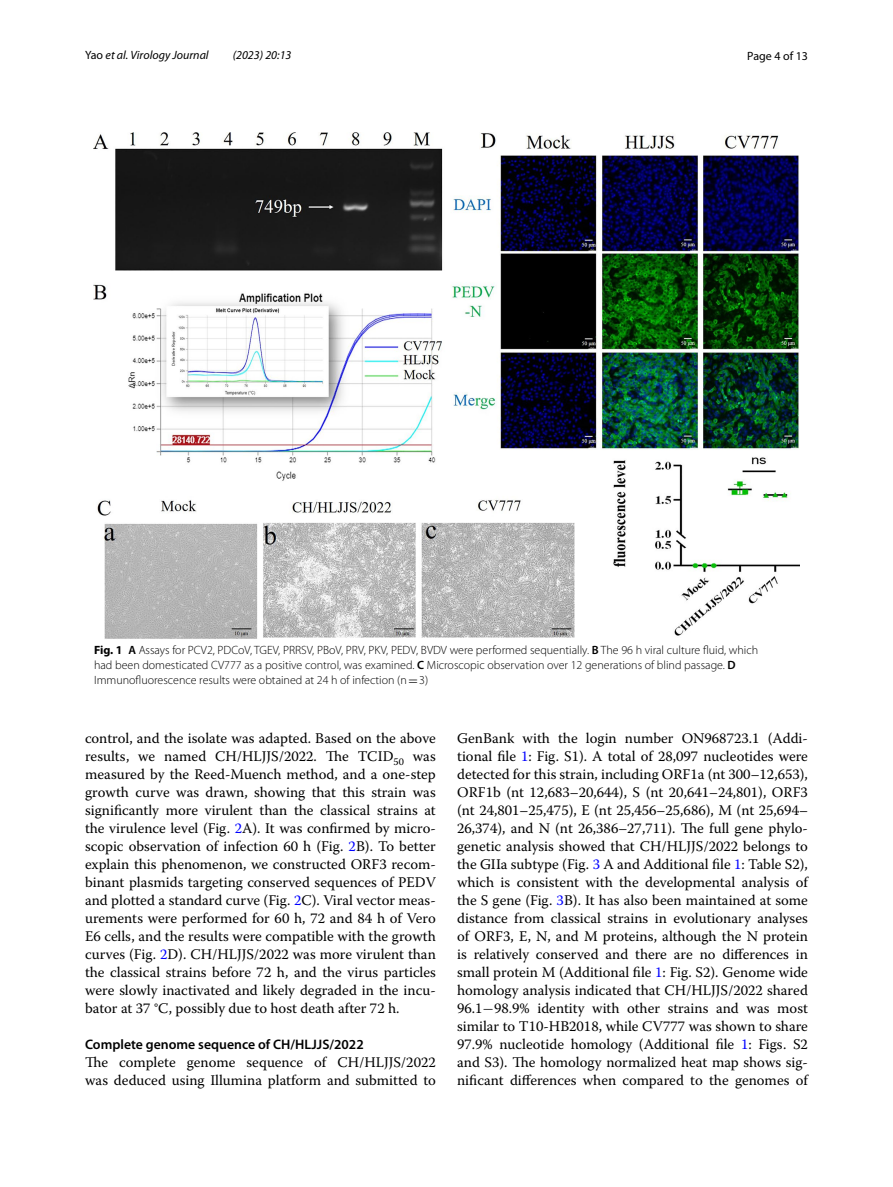
<style>
.page{position:relative;width:893px;height:1187px;background:#fff}
.page>*{position:absolute;margin:0;border:0;box-sizing:border-box;transform-origin:0 0}
.t1{font:14.7px/18px "Warnock Pro";color:#000;text-align:justify}
.t2{font:600 13.8px "Myriad Pro";color:#000}
.t3{font:300 12px/15px "Myriad Pro";color:#000}
.t4{font:italic 12px "Myriad Pro";color:#000}
.t5{font:12px "Myriad Pro";color:#000}
.s1{font-style:normal}
.s2{font-weight:700}
.s3{font-weight:600}
.s4{font-family:"MTSY";font-weight:400}
.s5{color:#00f}
.s6{font-family:"MTSY"}
</style>
<div class="page">
<img style="left:94px;top:133px;width:705px;height:506px">
<p class="t4" style="left:85px;top:48px;width:125px"><span class="s1">Yao</span> et al. Virology Journal</p>
<p class="t4" style="left:233px;top:48px;width:60px">(2023) 20:13</p>
<p class="t5" style="left:747px;top:48px;width:62px">Page 4 of 13</p>
<p class="t3" style="left:94px;top:643px;width:666px"><span class="s2">Fig. 1</span> <span class="s3">A</span> Assays for PCV2, PDCoV, TGEV, PRRSV, PBoV, PRV, PKV, PEDV, BVDV were performed sequentially. <span class="s3">B</span> The 96 h viral culture fluid, which had been domesticated CV777 as a positive control, was examined. <span class="s3">C</span> Microscopic observation over 12 generations of blind passage. <span class="s3">D<br></span>Immunofluorescence results were obtained at 24 h of infection (n<span class="s4">=</span>3)</p>
<p class="t1" style="left:85px;top:728px;width:352px">control, and the isolate was adapted. Based on the above results, we named CH/HLJJS/2022. The TCID<sub>50</sub> was measured by the Reed-Muench method, and a one-step growth curve was drawn, showing that this strain was significantly more virulent than the classical strains at the virulence level (Fig. <span class="s5">2</span>A). It was confirmed by micro&shy;scopic observation of infection 60 h (Fig. <span class="s5">2</span>B). To better explain this phenomenon, we constructed ORF3 recom&shy;binant plasmids targeting conserved sequences of PEDV and plotted a standard curve (Fig. <span class="s5">2</span>C). Viral vector meas&shy;urements were performed for 60 h, 72 and 84 h of Vero E6 cells, and the results were compatible with the growth curves (Fig. <span class="s5">2</span>D). CH/HLJJS/2022 was more virulent than the classical strains before 72 h, and the virus particles were slowly inactivated and likely degraded in the incu&shy;bator at 37 °C, possibly due to host death after 72 h.</p>
<p class="t2" style="left:85px;top:1035px;width:280px">Complete genome sequence of CH/HLJJS/2022</p>
<p class="t1" style="left:85px;top:1052px;width:352px">The complete genome sequence of CH/HLJJS/2022 was deduced using Illumina platform and submitted to</p>
<p class="t1" style="left:457px;top:728px;width:352px">GenBank with the login number ON968723.1 (Addi&shy;tional file <span class="s5">1</span>: Fig. S1). A total of 28,097 nucleotides were detected for this strain, including ORF1a (nt 300–12,653), ORF1b (nt 12,683–20,644), S (nt 20,641–24,801), ORF3 (nt 24,801–25,475), E (nt 25,456–25,686), M (nt 25,694– 26,374), and N (nt 26,386–27,711). The full gene phylo&shy;genetic analysis showed that CH/HLJJS/2022 belongs to the GIIa subtype (Fig. <span class="s5">3</span> A and Additional file <span class="s5">1</span>: Table S2), which is consistent with the developmental analysis of the S gene (Fig. <span class="s5">3</span>B). It has also been maintained at some distance from classical strains in evolutionary analyses of ORF3, E, N, and M proteins, although the N protein is relatively conserved and there are no differences in small protein M (Additional file <span class="s5">1</span>: Fig. S2). Genome wide homology analysis indicated that CH/HLJJS/2022 shared 96.1<span class="s6">−</span>98.9% identity with other strains and was most similar to T10-HB2018, while CV777 was shown to share 97.9% nucleotide homology (Additional file <span class="s5">1</span>: Figs. S2 and S3). The homology normalized heat map shows sig&shy;nificant differences when compared to the genomes of</p>
</div>
